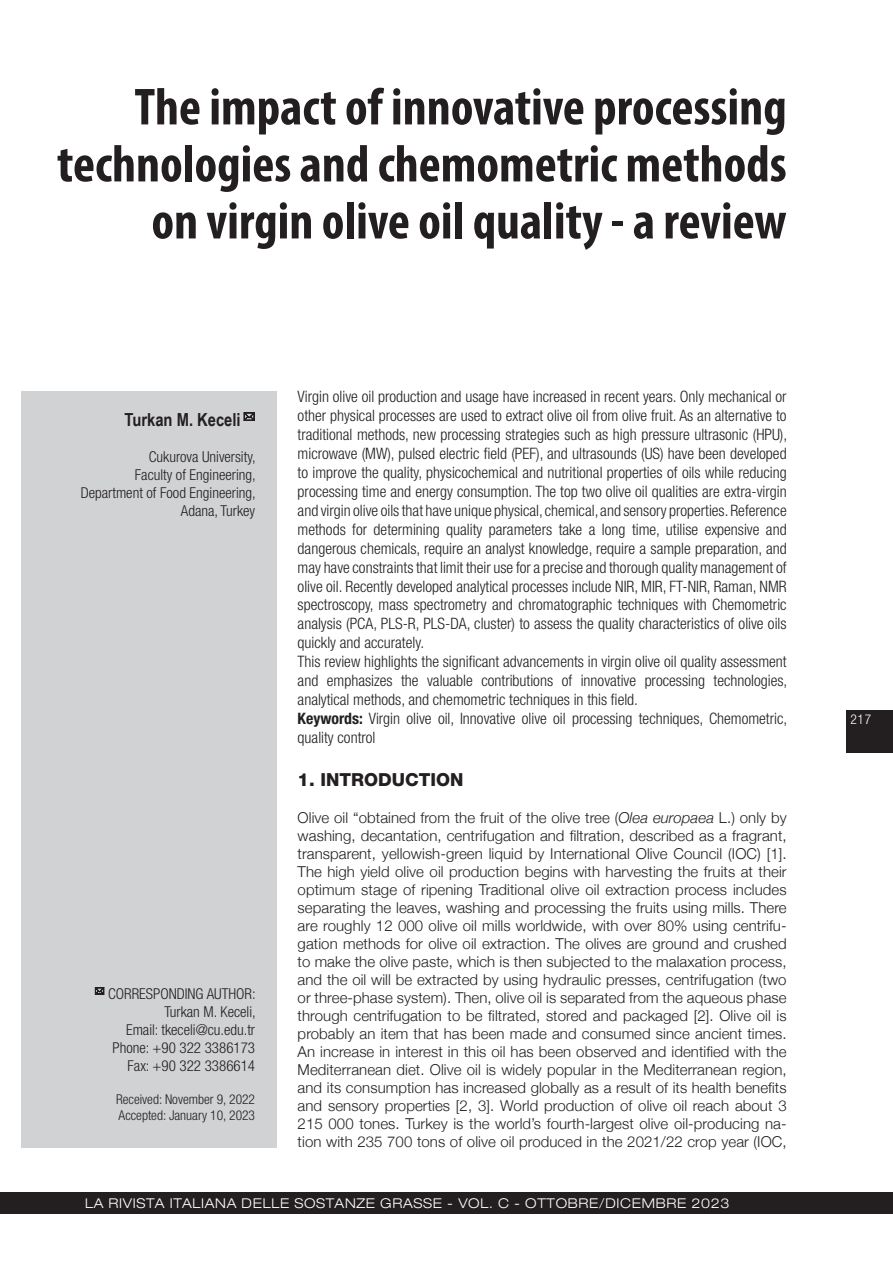
<style>
.page{position:relative;width:893px;height:1263px;background:#fff}
.page>*{position:absolute;margin:0;border:0;box-sizing:border-box;transform-origin:0 0}
.t1{font:700 condensed 52.5px/57px "Myriad Pro";color:#231f20;text-align:right}
.t2{font:700 18px "Arial Narrow";color:#231f20}
.t3{font:800 18px "Helvetica Neue LT Pro";color:#231f20}
.t4{font:300 condensed 15.75px/18.9px "Helvetica Neue LT Std";color:#231f20}
.t5{font:300 15px/18px "Helvetica Neue";letter-spacing:.005em;color:#231f20;text-align:justify}
.t6{font:300 condensed 15px/18px "Helvetica Neue LT Pro";color:#231f20;text-align:right}
.t7{font:300 expanded 13.5px "Helvetica Neue LT Pro";letter-spacing:.05em;color:#fff}
.t8{font:300 condensed 13.5px/16.2px "Helvetica Neue LT Pro";color:#231f20}
.t9{font:300 condensed 13.5px "Helvetica Neue LT Pro";color:#fff}
.s1{font-weight:700}
.s2{font-style:italic}
</style>
<div class="page">
<div style="left:0;top:1193px;width:893px;height:21px;background:#231f20"></div>
<div style="left:846px;top:710px;width:47px;height:43px;background:#231f20"></div>
<div style="left:21px;top:391px;width:255px;height:757px;background:#d1d2d4"></div>
<h1 class="t1" style="left:57px;top:77px;width:731px">The impact of innovative processing technologies and chemometric methods on virgin olive oil quality - a review</h1>
<p class="t2" style="left:124px;top:406px;width:118px">Turkan M. Keceli</p>
<p class="t6" style="left:81px;top:448px;width:176px">Cukurova University,<br>Faculty of Engineering,<br>Department of Food Engineering,<br>Adana, Turkey</p>
<p class="t6" style="left:108px;top:985px;width:149px">CORRESPONDING AUTHOR:<br>Turkan M. Keceli,<br>Email: tkeceli@cu.edu.tr<br>Phone: +90 322 3386173<br>Fax: +90 322 3386614</p>
<p class="t8" style="left:116px;top:1090px;width:141px">Received: November 9, 2022<br>Accepted: January 10, 2023</p>
<p class="t4" style="left:298px;top:387px;width:491px">Virgin olive oil production and usage have increased in recent years. Only mechanical or other physical processes are used to extract olive oil from olive fruit. As an alternative to traditional methods, new processing strategies such as high pressure ultrasonic (HPU), microwave (MW), pulsed electric field (PEF), and ultrasounds (US) have been developed to improve the quality, physicochemical and nutritional properties of oils while reducing processing time and energy consumption. The top two olive oil qualities are extra-virgin and virgin olive oils that have unique physical, chemical, and sensory properties. Reference methods for determining quality parameters take a long time, utilise expensive and dangerous chemicals, require an analyst knowledge, require a sample preparation, and may have constraints that limit their use for a precise and thorough quality management of olive oil. Recently developed analytical processes include NIR, MIR, FT-NIR, Raman, NMR spectroscopy, mass spectrometry and chromatographic techniques with Chemometric analysis (PCA, PLS-R, PLS-DA, cluster) to assess the quality characteristics of olive oils quickly and accurately.<br>This review highlights the significant advancements in virgin olive oil quality assessment and emphasizes the valuable contributions of innovative processing technologies, analytical methods, and chemometric techniques in this field.<br><span class="s1">Keywords:</span> Virgin olive oil, Innovative olive oil processing techniques, Chemometric, quality control</p>
<p class="t3" style="left:298px;top:769px;width:167px">1. INTRODUCTION</p>
<p class="t5" style="left:298px;top:808px;width:491px">Olive oil “obtained from the fruit of the olive tree (<span class="s2">Olea europaea</span> L.) only by washing, decantation, centrifugation and filtration, described as a fragrant, transparent, yellowish-green liquid by International Olive Council (IOC) [1].<br>The high yield olive oil production begins with harvesting the fruits at their optimum stage of ripening Traditional olive oil extraction process includes separating the leaves, washing and processing the fruits using mills. There are roughly 12 000 olive oil mills worldwide, with over 80% using centrifu&shy;gation methods for olive oil extraction. The olives are ground and crushed to make the olive paste, which is then subjected to the malaxation process, and the oil will be extracted by using hydraulic presses, centrifugation (two or three-phase system). Then, olive oil is separated from the aqueous phase through centrifugation to be filtrated, stored and packaged [2]. Olive oil is probably an item that has been made and consumed since ancient times.<br>An increase in interest in this oil has been observed and identified with the Mediterranean diet. Olive oil is widely popular in the Mediterranean region, and its consumption has increased globally as a result of its health benefits and sensory properties [2, 3]. World production of olive oil reach about 3<br>215 000 tones. Turkey is the world’s fourth-largest olive oil-producing na&shy;tion with 235 700 tons of olive oil produced in the 2021/22 crop year (IOC,</p>
<p class="t7" style="left:85px;top:1195px;width:452px">LA RIVISTA ITALIANA DELLE SOSTANZE GRASSE - VO L. C - OTTO</p>
<p class="t7" style="left:568px;top:1195px;width:163px">BRE/DICEMBRE 2023</p>
<p class="t9" style="left:850px;top:711px;width:22px">217</p>
</div>
